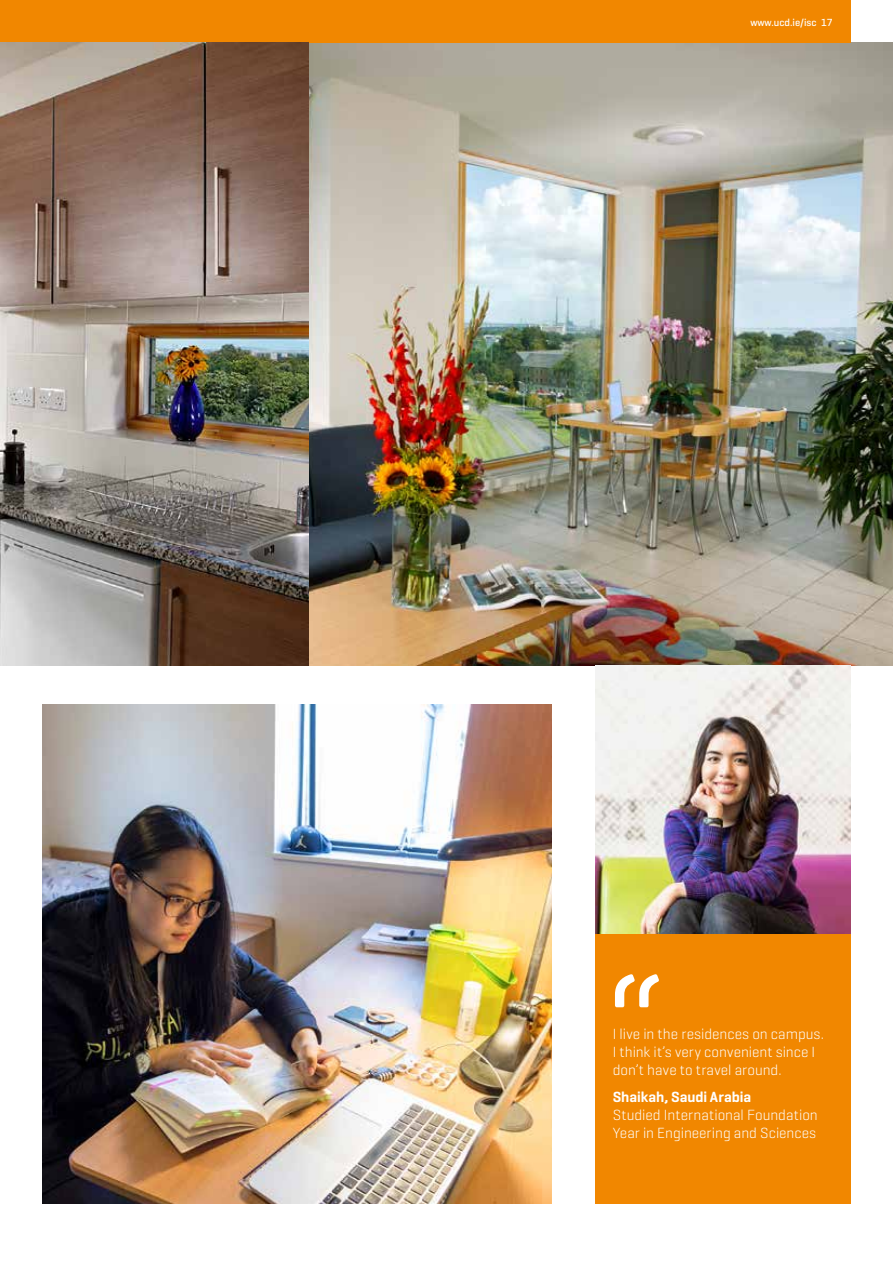
<style>
.page{position:relative;width:893px;height:1263px;background:#fff}
.page>*{position:absolute;margin:0;border:0;box-sizing:border-box;transform-origin:0 0}
.t1{font:300 15px/18px "Geogrotesque";color:#fff}
.t2{font:600 15px "Geogrotesque";letter-spacing:-.005em;color:#fff}
.t3{font:500 10.5px "Geogrotesque";color:#fff}
</style>
<div class="page">
<img style="left:308px;top:43px;width:585px;height:622px">
<img style="left:43px;top:705px;width:508px;height:498px">
<div style="left:0;top:0;width:850px;height:43px;background:#f18700"></div>
<div style="left:595px;top:933px;width:255px;height:270px;background:#f18700"></div>
<svg style="left:615px;top:974px;width:44px;height:33px"></svg>
<img style="left:595px;top:665px;width:255px;height:268px">
<img style="left:0;top:43px;width:308px;height:622px">
<p class="t3" style="left:750px;top:16px;width:84px">www.ucd.ie/isc 17</p>
<p class="t1" style="left:613px;top:1025px;width:213px">I live in the residences on campus.<br>I think it’s very convenient since I don’t have to travel around.</p>
<p class="t2" style="left:613px;top:1087px;width:140px">Shaikah, Saudi Arabia</p>
<p class="t1" style="left:613px;top:1105px;width:207px">Studied International Foundation<br>Year in Engineering and Sciences</p>
</div>
